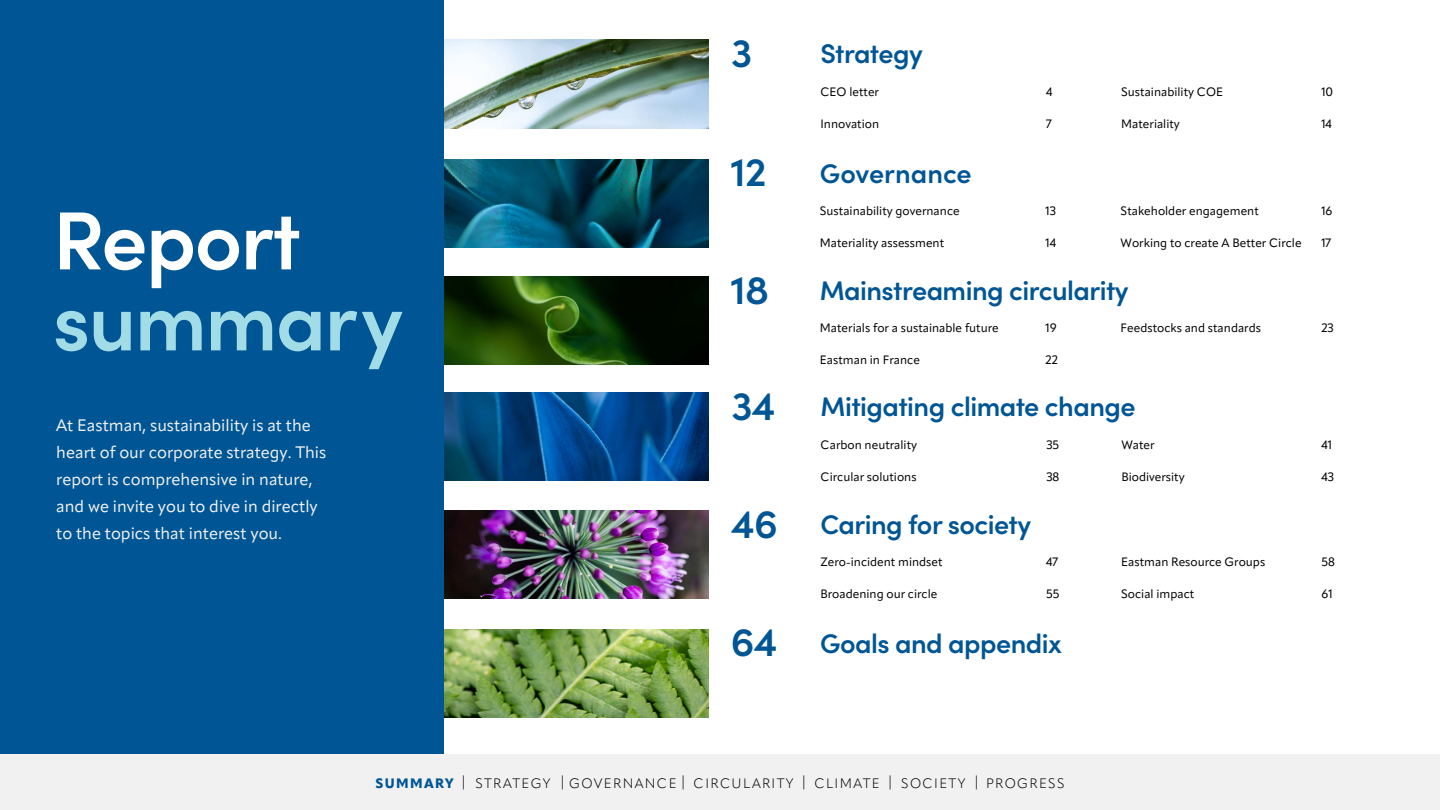
<style>
.page{position:relative;width:1440px;height:810px;background:#fff}
.page>*{position:absolute;margin:0;border:0;box-sizing:border-box;transform-origin:0 0}
.t1{font:600 82.5px "Sofia Pro";letter-spacing:-.02em;color:#a2dce6}
.t2{font:600 82.5px "Sofia Pro";letter-spacing:-.02em;color:#fff}
.t3{font:600 40.5px "Sofia Pro";letter-spacing:-.02em;color:#005695}
.t4{font:600 27px "Sofia Pro";letter-spacing:-.02em;color:#005695}
.t5{font:600 27px "Sofia Pro";color:#005695}
.t6{font:16.5px/27px "Apparat";color:#f1f1f2}
.t7{font:300 13.5px "Apparat";letter-spacing:.1em;color:#000}
.t8{font:12px "Apparat";color:#000}
.s1{font-weight:800;color:#005695}
</style>
<div class="page">
<div style="left:0;top:754px;width:1440px;height:56px;background:#f1f1f2"></div>
<img style="left:443px;top:159px;width:265px;height:88px">
<img style="left:443px;top:393px;width:265px;height:88px">
<img style="left:443px;top:276px;width:265px;height:88px">
<img style="left:443px;top:40px;width:266px;height:88px">
<img style="left:443px;top:511px;width:266px;height:88px">
<img style="left:443px;top:629px;width:265px;height:88px">
<div style="left:0;top:0;width:443px;height:754px;background:#005695"></div>
<h1 class="t2" style="left:53px;top:178px;width:250px">Report</h1>
<h1 class="t1" style="left:53px;top:259px;width:351px">summary</h1>
<h3 class="t6" style="left:56px;top:412px;width:272px">At Eastman, sustainability is at the heart of our corporate strategy. This report is comprehensive in nature, and we invite you to dive in directly to the topics that interest you.</h3>
<h2 class="t3" style="left:731px;top:22px;width:23px">3</h2>
<h2 class="t3" style="left:731px;top:141px;width:37px">12</h2>
<h2 class="t3" style="left:731px;top:259px;width:40px">18</h2>
<h2 class="t3" style="left:731px;top:375px;width:46px">34</h2>
<h2 class="t3" style="left:731px;top:493px;width:48px">46</h2>
<h2 class="t3" style="left:731px;top:611px;width:48px">64</h2>
<h3 class="t4" style="left:820px;top:33px;width:104px">Strategy</h3>
<p class="t8" style="left:820px;top:84px;width:60px">CEO letter</p>
<p class="t8" style="left:820px;top:117px;width:60px">Innovation</p>
<h3 class="t5" style="left:820px;top:153px;width:153px">Governance</h3>
<p class="t8" style="left:820px;top:204px;width:141px">Sustainability governance</p>
<p class="t8" style="left:820px;top:236px;width:126px">Materiality assessment</p>
<p class="t8" style="left:1046px;top:84px;width:8px">4</p>
<p class="t8" style="left:1046px;top:117px;width:7px">7</p>
<p class="t8" style="left:1046px;top:204px;width:12px">13</p>
<p class="t8" style="left:1046px;top:236px;width:12px">14</p>
<p class="t8" style="left:1121px;top:84px;width:103px">Sustainability COE</p>
<p class="t8" style="left:1121px;top:117px;width:60px">Materiality</p>
<p class="t8" style="left:1121px;top:204px;width:140px">Stakeholder engagement</p>
<p class="t8" style="left:1121px;top:236px;width:182px">Working to create A Better Circle</p>
<h3 class="t4" style="left:820px;top:270px;width:310px">Mainstreaming circularity</h3>
<p class="t8" style="left:1046px;top:321px;width:13px">19</p>
<p class="t8" style="left:1046px;top:353px;width:14px">22</p>
<p class="t8" style="left:820px;top:321px;width:180px">Materials for a sustainable future</p>
<p class="t8" style="left:820px;top:353px;width:102px">Eastman in France</p>
<p class="t8" style="left:1121px;top:321px;width:142px">Feedstocks and standards</p>
<h3 class="t4" style="left:821px;top:386px;width:316px">Mitigating climate change</h3>
<p class="t8" style="left:1046px;top:437px;width:14px">35</p>
<p class="t8" style="left:1046px;top:470px;width:14px">38</p>
<p class="t8" style="left:821px;top:437px;width:98px">Carbon neutrality</p>
<p class="t8" style="left:821px;top:469px;width:97px">Circular solutions</p>
<p class="t8" style="left:1121px;top:437px;width:35px">Water</p>
<p class="t8" style="left:1121px;top:469px;width:65px">Biodiversity</p>
<h3 class="t4" style="left:820px;top:504px;width:212px">Caring for society</h3>
<p class="t8" style="left:820px;top:554px;width:124px">Zero-incident mindset</p>
<p class="t8" style="left:820px;top:587px;width:118px">Broadening our circle</p>
<p class="t8" style="left:1046px;top:554px;width:13px">47</p>
<p class="t8" style="left:1046px;top:587px;width:15px">55</p>
<h3 class="t4" style="left:820px;top:623px;width:243px">Goals and appendix</h3>
<p class="t8" style="left:1121px;top:554px;width:146px">Eastman Resource Groups</p>
<p class="t8" style="left:1121px;top:587px;width:75px">Social impact</p>
<p class="t8" style="left:1321px;top:84px;width:13px">10</p>
<p class="t8" style="left:1321px;top:117px;width:12px">14</p>
<p class="t8" style="left:1321px;top:204px;width:13px">16</p>
<p class="t8" style="left:1321px;top:236px;width:11px">17</p>
<p class="t8" style="left:1321px;top:321px;width:14px">23</p>
<p class="t8" style="left:1322px;top:437px;width:12px">41</p>
<p class="t8" style="left:1322px;top:470px;width:14px">43</p>
<p class="t8" style="left:1321px;top:554px;width:15px">58</p>
<p class="t8" style="left:1321px;top:587px;width:13px">61</p>
<p class="t7" style="left:375px;top:775px;width:690px"><span class="s1">SUMMARY</span> | STRATEGY | GOVERNANCE | CIRCULARITY | CLIMATE | SOCIETY | PROGRESS</p>
</div>
